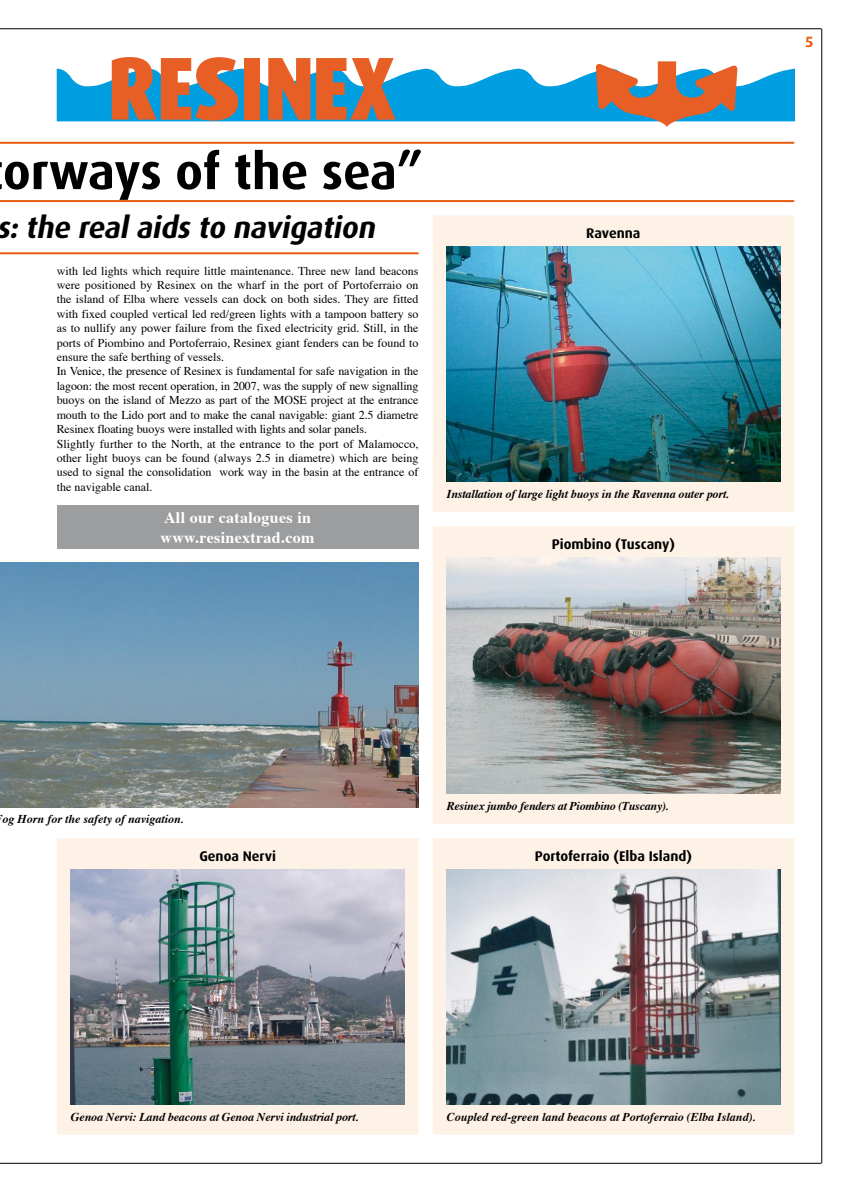
<style>
.page{position:relative;width:851px;height:1191px;background:#fff}
.page>*{position:absolute;margin:0;border:0;box-sizing:border-box;transform-origin:0 0}
.t1{font:700 50px "Dax";color:#000}
.t2{font:italic 700 30px "Dax";color:#000}
.t3{font:700 16px/20px "Times";letter-spacing:.02em;color:#fff}
.t4{font:700 14px "Dax";color:#000}
.t5{font:12px/14.4px "Times";color:#000}
.t6{font:italic 700 12px "Times";letter-spacing:-.01em;color:#000}
</style>
<div class="page">
<hr style="left:0;top:1162px;width:821px;height:1px;background:#000">
<hr style="left:821px;top:29px;width:1px;height:1134px;background:#000">
<hr style="left:0;top:28px;width:821px;height:1px;background:#000">
<svg style="left:57px;top:57px;width:737px;height:70px"></svg>
<hr style="left:0;top:142px;width:794px;height:2px;background:#e95d0f">
<hr style="left:0;top:200px;width:794px;height:2px;background:#e95d0f">
<div style="left:433px;top:526px;width:361px;height:298px;background:#fef1e6"></div>
<img style="left:446px;top:558px;width:334px;height:235px">
<div style="left:57px;top:838px;width:361px;height:296px;background:#fef1e6"></div>
<img style="left:71px;top:869px;width:333px;height:235px">
<div style="left:433px;top:838px;width:361px;height:296px;background:#fef1e6"></div>
<img style="left:446px;top:869px;width:334px;height:235px">
<div style="left:433px;top:215px;width:361px;height:297px;background:#fef1e6"></div>
<img style="left:446px;top:246px;width:334px;height:235px">
<hr style="left:0;top:252px;width:418px;height:2px;background:#e95d0f">
<img style="left:0;top:563px;width:418px;height:244px">
<div style="left:57px;top:505px;width:361px;height:43px;background:#9c9d9f"></div>
<h1 class="t1" style="left:3px;top:144px;width:421px">orways of the sea”</h1>
<h2 class="t2" style="left:-4px;top:211px;width:386px">s:the realaids to navigation</h2>
<p class="t5" style="left:57px;top:262px;width:363px">with led lights which require little maintenance. Three new land beacons were positioned by Resinex on the wharf in the port of Portoferraio on the island of Elba where vessels can dock on both sides. They are fitted with fixed coupled vertical led red/green lights with a tampoon battery so as to nullify any power failure from the fixed electricity grid. Still, in the ports of Piombino and Portoferraio, Resinex giant fenders can be found to ensure the safe berthing of vessels.<br>In Venice, the presence of Resinex is fundamental for safe navigation in the lagoon: the most recent operation, in 2007, was the supply of new signalling buoys on the island of Mezzo as part of the Mose</p>
<p class="t5" style="left:57px;top:392px;width:363px;text-indent:254px">project at the entrance mouth to the Lido port and to make the canal navigable: giant 2.5 diametre Resinex floating buoys were installed with lights and solar panels.<br>Slightly further to the North, at the entrance to the port of Malamocco, other light buoys can be found (always 2.5 in diametre) which are being used to signal the consolidation work way in the basin at the entrance of the navigable canal.</p>
<h3 class="t3" style="left:160px;top:506px;width:155px">All our catalogues in www.resinextrad.com</h3>
<p class="t4" style="left:586px;top:225px;width:56px">Ravenna</p>
<p class="t6" style="left:446px;top:482px;width:284px">Installation of large light buoys in the Ravenna outer port.</p>
<p class="t4" style="left:551px;top:537px;width:125px">Piombino (Tuscany)</p>
<p class="t6" style="left:3px;top:808px;width:183px">og Horn for the safety of navigation.</p>
<p class="t4" style="left:199px;top:848px;width:78px">Genoa Nervi</p>
<p class="t6" style="left:446px;top:794px;width:223px">Resinex jumbo fenders at Piombino (Tuscany).</p>
<p class="t4" style="left:534px;top:848px;width:159px">Portoferraio (Elba Island)</p>
<p class="t6" style="left:71px;top:1105px;width:289px">Genoa Nervi: Land beacons at Genoa Nervi industrial port.</p>
<p class="t6" style="left:446px;top:1105px;width:310px">Coupled red-green land beacons at Portoferraio (Elba Island).</p>
</div>
